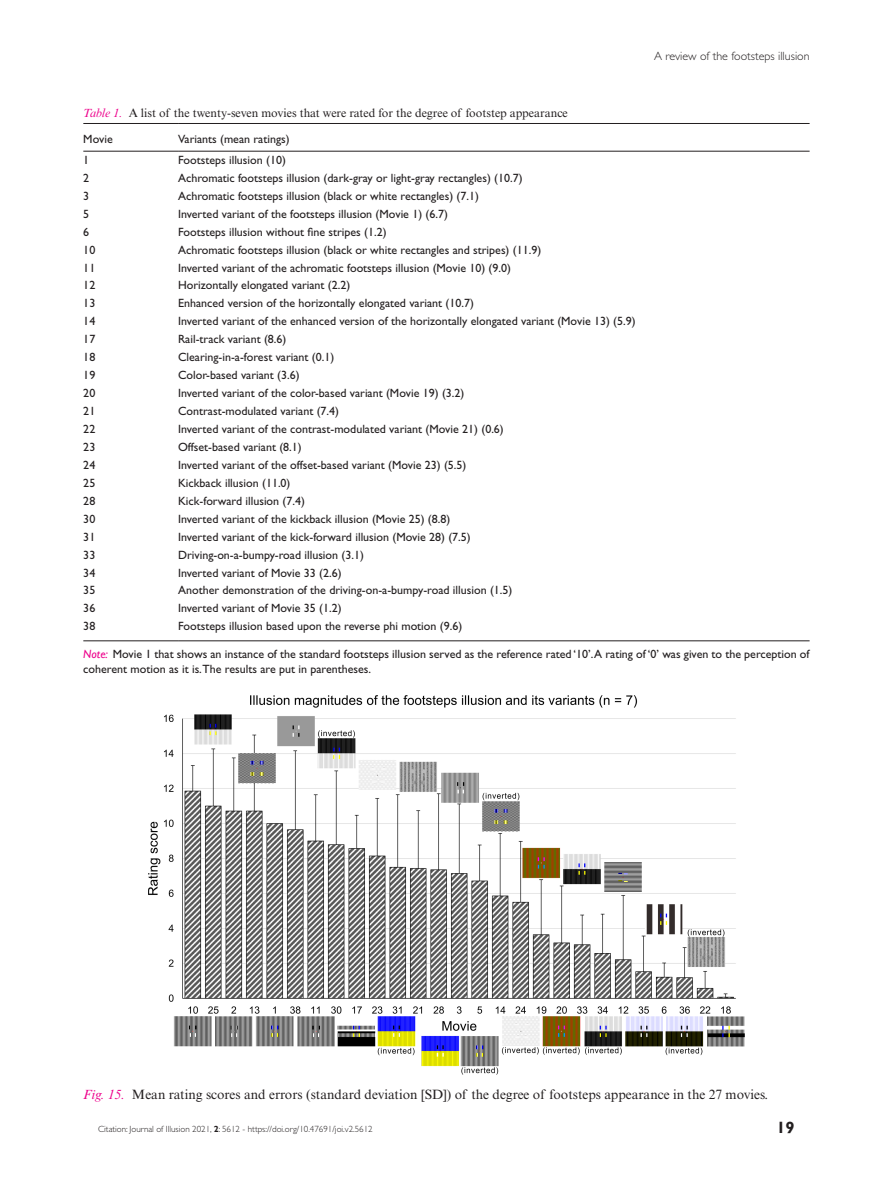
<style>
.page{position:relative;width:893px;height:1191px;background:#fff}
.page>*{position:absolute;margin:0;border:0;box-sizing:border-box;transform-origin:0 0}
.t1{font:700 16.5px "Gill Sans Std";color:#231f20}
.FC{font:13.5px "Times New Roman MT Std";color:#231f20}
.TB{font:12px "Gill Sans Std";color:#231f20}
.TFN{font:12px/15px "Gill Sans Std";color:#231f20}
.TT{font:12px "Times New Roman MT Std";color:#231f20}
.t2{font:300 12px "Gill Sans Std";color:#231f20}
.TCH{font:12px "Gill Sans Std";color:#231f20}
.t3{font:300 9px "Gill Sans Std";color:#231f20}
.s1{font-style:italic;color:#ed028c}
.s2{font-weight:700}
</style>
<div class="page">
<hr style="left:83px;top:123px;width:95px;height:1px;background:#231f20">
<hr style="left:178px;top:123px;width:632px;height:1px;background:#231f20">
<hr style="left:83px;top:151px;width:95px;height:1px;background:#231f20">
<hr style="left:178px;top:151px;width:632px;height:1px;background:#231f20">
<hr style="left:83px;top:640px;width:95px;height:1px;background:#231f20">
<hr style="left:178px;top:640px;width:632px;height:1px;background:#231f20">
<img style="left:149px;top:696px;width:595px;height:378px">
<p class="t2" style="left:654px;top:50px;width:157px">A review of the footsteps illusion</p>
<p class="TT" style="left:83px;top:106px;width:486px"><span class="s1">Table 1.</span> A list of the twenty-seven movies that were rated for the degree of footstep appearance</p>
<p class="TCH" style="left:83px;top:132px;width:31px">Movie</p>
<p class="TCH" style="left:178px;top:132px;width:113px">Variants (mean ratings)</p>
<p class="TB" style="left:83px;top:153px;width:7px">1</p>
<p class="TB" style="left:178px;top:153px;width:109px">Footsteps illusion (10)</p>
<p class="TB" style="left:83px;top:171px;width:7px">2</p>
<p class="TB" style="left:178px;top:171px;width:346px">Achromatic footsteps illusion (dark-gray or light-gray rectangles) (10.7)</p>
<p class="TB" style="left:83px;top:189px;width:7px">3</p>
<p class="TB" style="left:178px;top:189px;width:302px">Achromatic footsteps illusion (black or white rectangles) (7.1)</p>
<p class="TB" style="left:83px;top:207px;width:7px">5</p>
<p class="TB" style="left:178px;top:207px;width:271px">Inverted variant of the footsteps illusion (Movie 1) (6.7)</p>
<p class="TB" style="left:83px;top:225px;width:7px">6</p>
<p class="TB" style="left:178px;top:225px;width:210px">Footsteps illusion without fine stripes (1.2)</p>
<p class="TB" style="left:83px;top:243px;width:13px">10</p>
<p class="TB" style="left:178px;top:243px;width:365px">Achromatic footsteps illusion (black or white rectangles and stripes) (11.9)</p>
<p class="TB" style="left:83px;top:260px;width:13px">11</p>
<p class="TB" style="left:178px;top:260px;width:334px">Inverted variant of the achromatic footsteps illusion (Movie 10) (9.0)</p>
<p class="TB" style="left:83px;top:278px;width:13px">12</p>
<p class="TB" style="left:178px;top:278px;width:174px">Horizontally elongated variant (2.2)</p>
<p class="TB" style="left:83px;top:296px;width:13px">13</p>
<p class="TB" style="left:178px;top:296px;width:297px">Enhanced version of the horizontally elongated variant (10.7)</p>
<p class="TB" style="left:83px;top:314px;width:13px">14</p>
<p class="TB" style="left:178px;top:314px;width:459px">Inverted variant of the enhanced version of the horizontally elongated variant (Movie 13) (5.9)</p>
<p class="TB" style="left:83px;top:332px;width:13px">17</p>
<p class="TB" style="left:178px;top:332px;width:110px">Rail-track variant (8.6)</p>
<p class="TB" style="left:83px;top:350px;width:13px">18</p>
<p class="TB" style="left:178px;top:350px;width:158px">Clearing-in-a-forest variant (0.1)</p>
<p class="TB" style="left:83px;top:368px;width:13px">19</p>
<p class="TB" style="left:178px;top:368px;width:123px">Color-based variant (3.6)</p>
<p class="TB" style="left:83px;top:386px;width:13px">20</p>
<p class="TB" style="left:178px;top:386px;width:288px">Inverted variant of the color-based variant (Movie 19) (3.2)</p>
<p class="TB" style="left:83px;top:404px;width:13px">21</p>
<p class="TB" style="left:178px;top:404px;width:163px">Contrast-modulated variant (7.4)</p>
<p class="TB" style="left:83px;top:422px;width:13px">22</p>
<p class="TB" style="left:178px;top:422px;width:327px">Inverted variant of the contrast-modulated variant (Movie 21) (0.6)</p>
<p class="TB" style="left:83px;top:440px;width:13px">23</p>
<p class="TB" style="left:178px;top:440px;width:125px">Offset-based variant (8.1)</p>
<p class="TB" style="left:83px;top:458px;width:13px">24</p>
<p class="TB" style="left:178px;top:458px;width:290px">Inverted variant of the offset-based variant (Movie 23) (5.5)</p>
<p class="TB" style="left:83px;top:476px;width:13px">25</p>
<p class="TB" style="left:178px;top:476px;width:114px">Kickback illusion (11.0)</p>
<p class="TB" style="left:83px;top:494px;width:13px">28</p>
<p class="TB" style="left:178px;top:494px;width:128px">Kick-forward illusion (7.4)</p>
<p class="TB" style="left:83px;top:512px;width:13px">30</p>
<p class="TB" style="left:178px;top:512px;width:274px">Inverted variant of the kickback illusion (Movie 25) (8.8)</p>
<p class="TB" style="left:83px;top:529px;width:13px">31</p>
<p class="TB" style="left:178px;top:529px;width:294px">Inverted variant of the kick-forward illusion (Movie 28) (7.5)</p>
<p class="TB" style="left:83px;top:547px;width:13px">33</p>
<p class="TB" style="left:178px;top:547px;width:187px">Driving-on-a-bumpy-road illusion (3.1)</p>
<p class="TB" style="left:83px;top:565px;width:13px">34</p>
<p class="TB" style="left:178px;top:565px;width:165px">Inverted variant of Movie 33 (2.6)</p>
<p class="TB" style="left:83px;top:583px;width:13px">35</p>
<p class="TB" style="left:178px;top:583px;width:336px">Another demonstration of the driving-on-a-bumpy-road illusion (1.5)</p>
<p class="TB" style="left:83px;top:601px;width:13px">36</p>
<p class="TB" style="left:178px;top:601px;width:165px">Inverted variant of Movie 35 (1.2)</p>
<p class="TB" style="left:83px;top:619px;width:13px">38</p>
<p class="TB" style="left:178px;top:619px;width:286px">Footsteps illusion based upon the reverse phi motion (9.6)</p>
<p class="TFN" style="left:83px;top:646px;width:728px"><span class="s1">Note:</span> Movie 1 that shows an instance of the standard footsteps illusion served as the reference rated ‘10’. A rating of ‘0’ was given to the perception of coherent motion as it is.The results are put in parentheses.</p>
<p class="FC" style="left:83px;top:1086px;width:686px"><span class="s1">Fig. 15.</span> Mean rating scores and errors (standard deviation [SD]) of the degree of footsteps appearance in the 27 movies.</p>
<p class="t3" style="left:98px;top:1124px;width:276px">Citation: Journal of Illusion 2021, <span class="s2">2</span>: 5612 - https://doi.org/10.47691/joi.v2.5612</p>
<h1 class="t1" style="left:776px;top:1118px;width:20px">19</h1>
</div>
